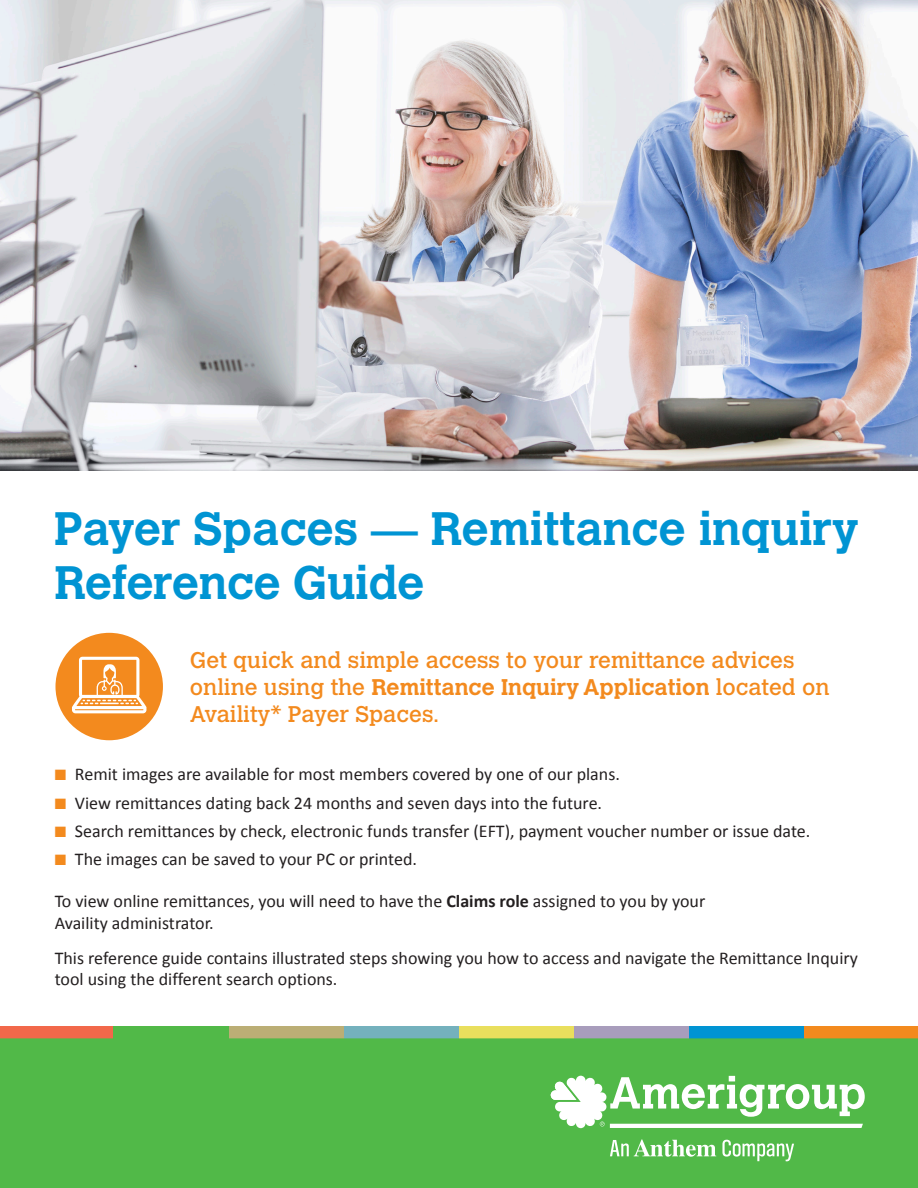
<style>
.page{position:relative;width:918px;height:1188px;background:#fff}
.page>*{position:absolute;margin:0;border:0;box-sizing:border-box;transform-origin:0 0}
.Amerigroup_Headline{font:700 46.5px/54px "Calvert MT Std";color:#0094d3}
.Amerigroup_Body_Text{font:22.5px/27px "Calvert MT Std";color:#f38a1e}
.Amerigroup_Body_Text-2{font:18px/21.6px "Calibri";color:#231f20}
.s1{font-weight:700}
.s2{color:#f38a1e}
</style>
<div class="page">
<div style="left:0;top:1026px;width:114px;height:12px;background:#f2684a"></div>
<div style="left:114px;top:1026px;width:115px;height:12px;background:#51b948"></div>
<div style="left:229px;top:1026px;width:115px;height:12px;background:#bbae75"></div>
<div style="left:344px;top:1026px;width:115px;height:12px;background:#74b1bd"></div>
<div style="left:459px;top:1026px;width:115px;height:12px;background:#e9df5d"></div>
<div style="left:574px;top:1026px;width:116px;height:12px;background:#a89dbc"></div>
<div style="left:690px;top:1026px;width:115px;height:12px;background:#0094d3"></div>
<div style="left:805px;top:1026px;width:113px;height:12px;background:#f38a1e"></div>
<div style="left:0;top:1038px;width:918px;height:150px;background:#51b948"></div>
<div style="left:55px;top:633px;width:108px;height:107px;background:#f38a1e;border-radius:50%"></div>
<svg style="left:72px;top:657px;width:74px;height:56px"></svg>
<svg style="left:610px;top:1139px;width:106px;height:18px"></svg>
<svg style="left:722px;top:1140px;width:72px;height:21px"></svg>
<svg style="left:550px;top:1076px;width:315px;height:52px"></svg>
<img style="left:0;top:0;width:918px;height:471px">
<p class="Amerigroup_Headline" style="left:54px;top:501px;width:807px">Payer Spaces — Remittance inquiry<br>Reference Guide</p>
<p class="Amerigroup_Body_Text" style="left:190px;top:647px;width:641px">Get quick and simple access to your remittance advices online using the <span class="s1">Remittance Inquiry Application</span> located on<br>Availity* Payer Spaces.</p>
<p class="Amerigroup_Body_Text-2" style="left:55px;top:763px;width:567px"><span class="s2">■</span> Remit images are available for most members covered by one of our plans.</p>
<p class="Amerigroup_Body_Text-2" style="left:55px;top:791px;width:549px"><span class="s2">■</span> View remittances dating back 24 months and seven days into the future.</p>
<p class="Amerigroup_Body_Text-2" style="left:55px;top:819px;width:757px"><span class="s2">■</span> Search remittances by check, electronic funds transfer (EFT), payment voucher number or issue date.</p>
<p class="Amerigroup_Body_Text-2" style="left:55px;top:848px;width:364px"><span class="s2">■</span> The images can be saved to your PC or printed.</p>
<p class="Amerigroup_Body_Text-2" style="left:55px;top:890px;width:652px">To view online remittances, you will need to have the <span class="s1">Claims role</span> assigned to you by your<br>Availity administrator.</p>
<p class="Amerigroup_Body_Text-2" style="left:55px;top:946px;width:805px">This reference guide contains illustrated steps showing you how to access and navigate the Remittance Inquiry tool using the different search options.</p>
</div>
